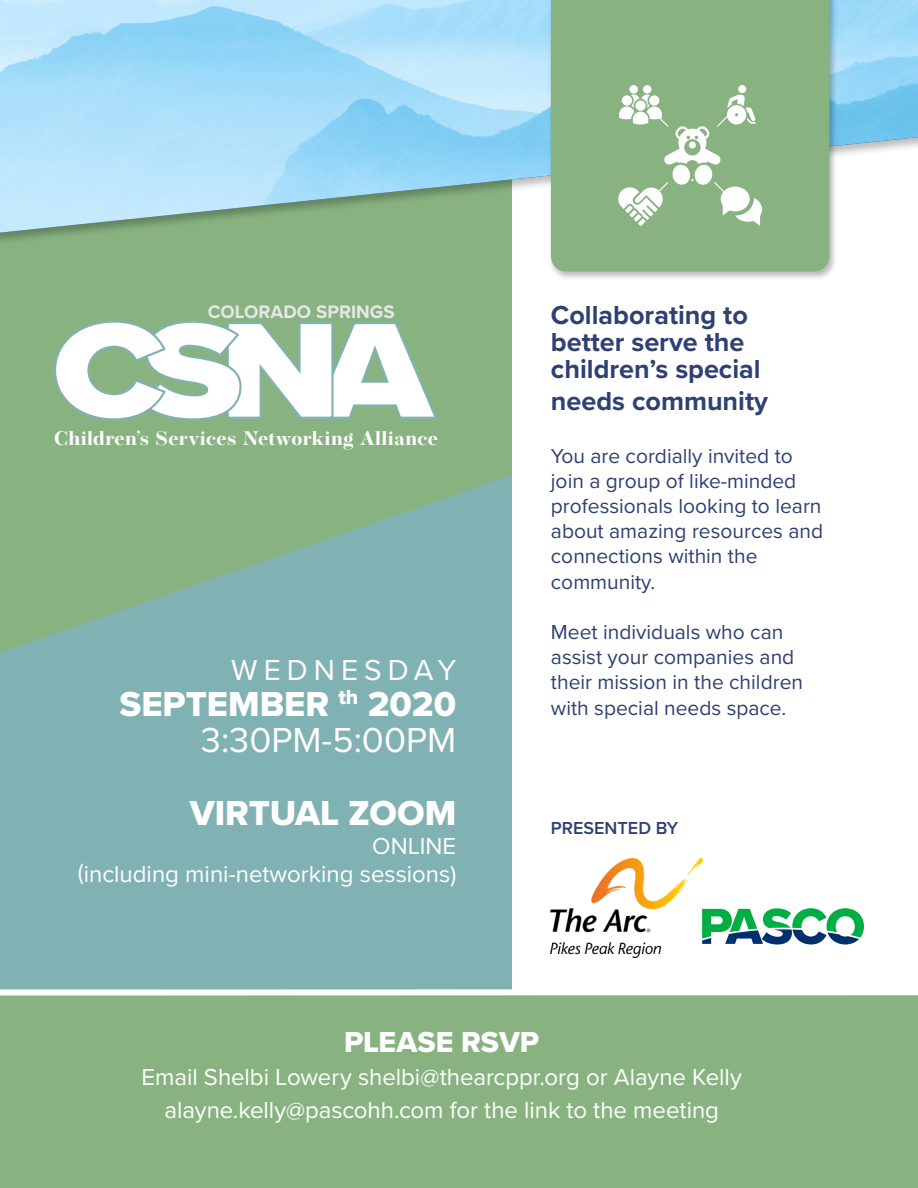
<style>
.page{position:relative;width:918px;height:1188px;background:#fff}
.page>*{position:absolute;margin:0;border:0;box-sizing:border-box;transform-origin:0 0}
.t1{font:36px "Proxima Nova Extrabld";color:#fff}
.t2{font:36px "Proxima Nova";color:#fff}
.t3{font:30px "Proxima Nova Extrabld";color:#fff}
.t4{font:30px "Proxima Nova";letter-spacing:.2em;color:#fff}
.t5{font:700 27px/27px "Proxima Nova";color:#2f4073}
.t6{font:24px/28.5px "Proxima Nova";color:#fff;text-align:right}
.t7{font:21px/25.2px "Proxima Nova";color:#2f4073}
.t8{font:700 19.5px "Operetta 12";letter-spacing:.02em;color:#fff}
.t9{font:700 18.75px "Proxima Nova";color:#e6e7e8}
.t10{font:600 18px "Proxima Nova";color:#2f4073}
</style>
<div class="page">
<div style="left:0;top:0;width:512px;height:1188px;background:#88b381"></div>
<div style="left:0;top:0;width:918px;height:249px;background:#000;opacity:.27"></div>
<img style="left:0;top:0;width:918px;height:233px">
<svg style="left:54px;top:320px;width:383px;height:101px"></svg>
<div style="left:548px;top:0;width:290px;height:282px;background:#000;opacity:.27"></div>
<div style="left:551px;top:0;width:278px;height:272px;background:#88b381"></div>
<svg style="left:617px;top:85px;width:145px;height:141px"></svg>
<svg style="left:0;top:475px;width:512px;height:514px;fill:#81b2b3"></svg>
<svg style="left:0;top:989px;width:918px;height:199px"></svg>
<svg style="left:702px;top:908px;width:162px;height:37px"></svg>
<img style="left:551px;top:859px;width:151px;height:99px">
<p class="t9" style="left:208px;top:303px;width:188px">COLORADO SPRINGS</p>
<p class="t5" style="left:551px;top:303px;width:211px">Collaborating to better serve the children’s special</p>
<p class="t5" style="left:551px;top:389px;width:219px">needs community</p>
<p class="t7" style="left:551px;top:444px;width:274px">You are cordially invited to join a group of like-minded professionals looking to learn about amazing resources and connections within the community.</p>
<p class="t7" style="left:551px;top:620px;width:254px">Meet individuals who can assist your companies and their mission in the children with special needs space.</p>
<p class="t8" style="left:54px;top:431px;width:385px">Children’s Services Networking Alliance</p>
<h2 class="t4" style="left:231px;top:657px;width:226px">WEDNESDAY</h2>
<h1 class="t1" style="left:120px;top:689px;width:338px">SEPTEMBER <sup>th</sup> 2020</h1>
<h1 class="t2" style="left:201px;top:724px;width:257px">3:30PM-5:00PM</h1>
<h1 class="t1" style="left:190px;top:798px;width:268px">VIRTUAL ZOOM</h1>
<p class="t6" style="left:78px;top:833px;width:380px">ONLINE<br>(including mini-networking sessions)</p>
<p class="t10" style="left:551px;top:820px;width:129px">PRESENTED BY</p>
<h2 class="t3" style="left:344px;top:1029px;width:197px">PLEASE RSVP</h2>
<p class="t6" style="left:142px;top:1061px;width:602px;line-height:33px;text-align:center">Email Shelbi Lowery shelbi@thearcppr.org or Alayne Kelly alayne.kelly@pascohh.com for the link to the meeting</p>
</div>
